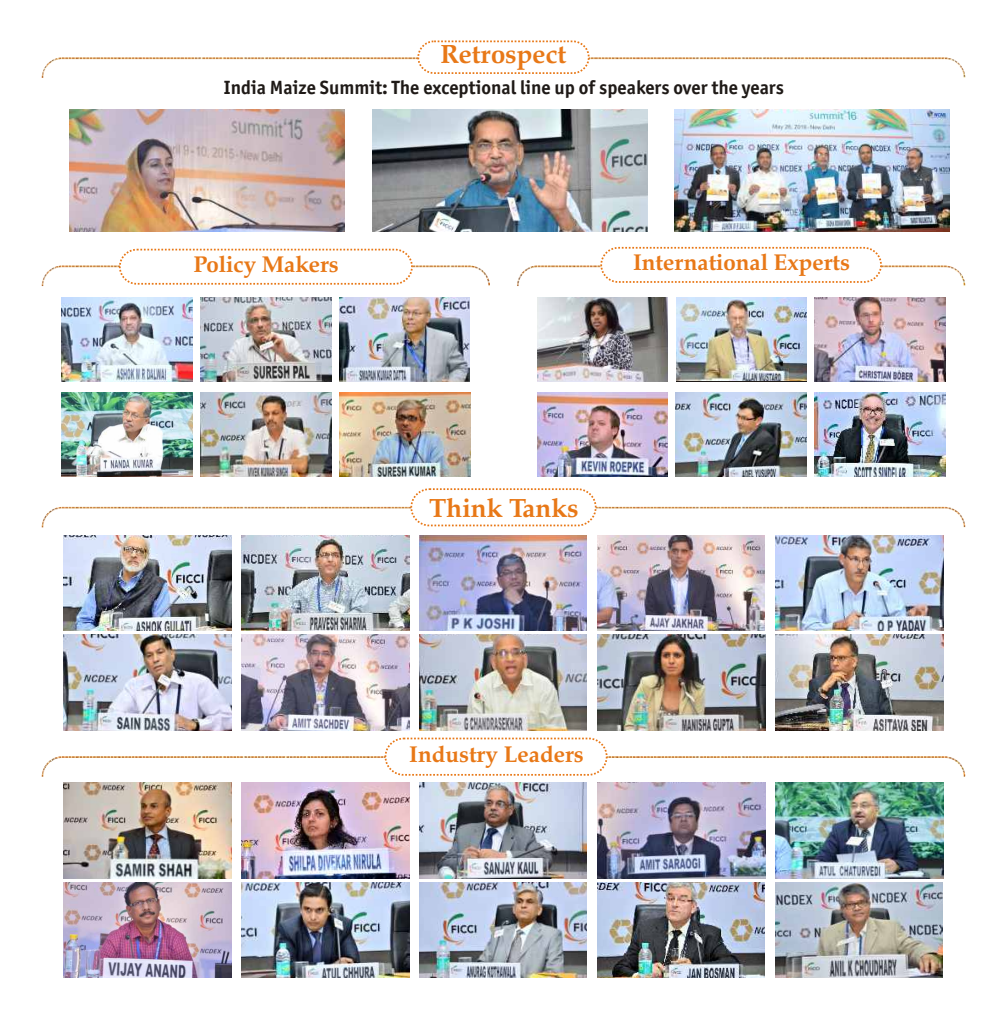
<style>
.page{position:relative;width:1007px;height:1022px;background:#fff}
.page>*{position:absolute;margin:0;border:0;box-sizing:border-box;transform-origin:0 0}
.t1{font:700 26.25px "Zapf Calligraphic 801 BT";color:#e87817}
.t2{font:700 22.75px "Zapf Calligraphic 801 BT";color:#e87817}
.t3{font:700 19.25px "Officina San ITC";color:#1f1a17}
</style>
<div class="page">
<img style="left:42px;top:57px;width:923px;height:21px">
<div style="left:417px;top:40px;width:173px;height:34px;background:#fff;border:2px dashed #e87817;border-radius:16px"></div>
<img style="left:70px;top:109px;width:275px;height:122px">
<img style="left:372px;top:109px;width:275px;height:122px">
<img style="left:675px;top:109px;width:275px;height:122px">
<img style="left:340px;top:297px;width:130px;height:84px">
<img style="left:201px;top:297px;width:130px;height:84px">
<img style="left:62px;top:297px;width:131px;height:84px">
<img style="left:42px;top:265px;width:448px;height:21px">
<div style="left:119px;top:249px;width:294px;height:36px;background:#fff;border:2px dashed #e87817;border-radius:17px"></div>
<img style="left:339px;top:393px;width:131px;height:84px">
<img style="left:201px;top:393px;width:131px;height:84px">
<img style="left:517px;top:265px;width:448px;height:21px">
<div style="left:600px;top:247px;width:282px;height:36px;background:#fff;border:2px dashed #e87817;border-radius:17px"></div>
<img style="left:815px;top:297px;width:130px;height:84px">
<img style="left:676px;top:297px;width:131px;height:84px">
<img style="left:537px;top:297px;width:131px;height:84px">
<img style="left:537px;top:393px;width:131px;height:84px">
<img style="left:676px;top:393px;width:131px;height:84px">
<img style="left:42px;top:507px;width:923px;height:20px">
<div style="left:410px;top:488px;width:187px;height:38px;background:#fff;border:2px dashed #e87817;border-radius:18px"></div>
<img style="left:242px;top:535px;width:167px;height:96px">
<img style="left:598px;top:535px;width:167px;height:96px">
<img style="left:420px;top:535px;width:167px;height:96px">
<img style="left:64px;top:535px;width:167px;height:96px">
<img style="left:776px;top:535px;width:167px;height:96px">
<img style="left:597px;top:635px;width:168px;height:95px">
<img style="left:420px;top:635px;width:167px;height:95px">
<img style="left:242px;top:635px;width:167px;height:95px">
<img style="left:64px;top:635px;width:167px;height:95px">
<img style="left:776px;top:635px;width:167px;height:95px">
<img style="left:42px;top:756px;width:923px;height:21px">
<div style="left:385px;top:738px;width:223px;height:38px;background:#fff;border:2px dashed #e87817;border-radius:18px"></div>
<img style="left:597px;top:782px;width:168px;height:96px">
<img style="left:420px;top:782px;width:167px;height:96px">
<img style="left:242px;top:782px;width:167px;height:96px">
<img style="left:64px;top:782px;width:167px;height:96px">
<img style="left:776px;top:782px;width:167px;height:96px">
<img style="left:62px;top:393px;width:131px;height:84px">
<img style="left:598px;top:882px;width:167px;height:96px">
<img style="left:420px;top:882px;width:167px;height:96px">
<img style="left:242px;top:882px;width:167px;height:96px">
<img style="left:64px;top:882px;width:167px;height:96px">
<img style="left:776px;top:882px;width:167px;height:96px">
<img style="left:814px;top:393px;width:131px;height:84px">
<h1 class="t1" style="left:441px;top:43px;width:127px">Retrospect</h1>
<p class="t3" style="left:224px;top:80px;width:562px">India Maize Summit: The exceptional line up of speakers over the years</p>
<p class="t2" style="left:194px;top:255px;width:147px">Policy Makers</p>
<p class="t2" style="left:633px;top:253px;width:218px">International Experts</p>
<h1 class="t1" style="left:429px;top:497px;width:151px">Think Tanks</h1>
<p class="t2" style="left:409px;top:745px;width:176px">Industry Leaders</p>
</div>
